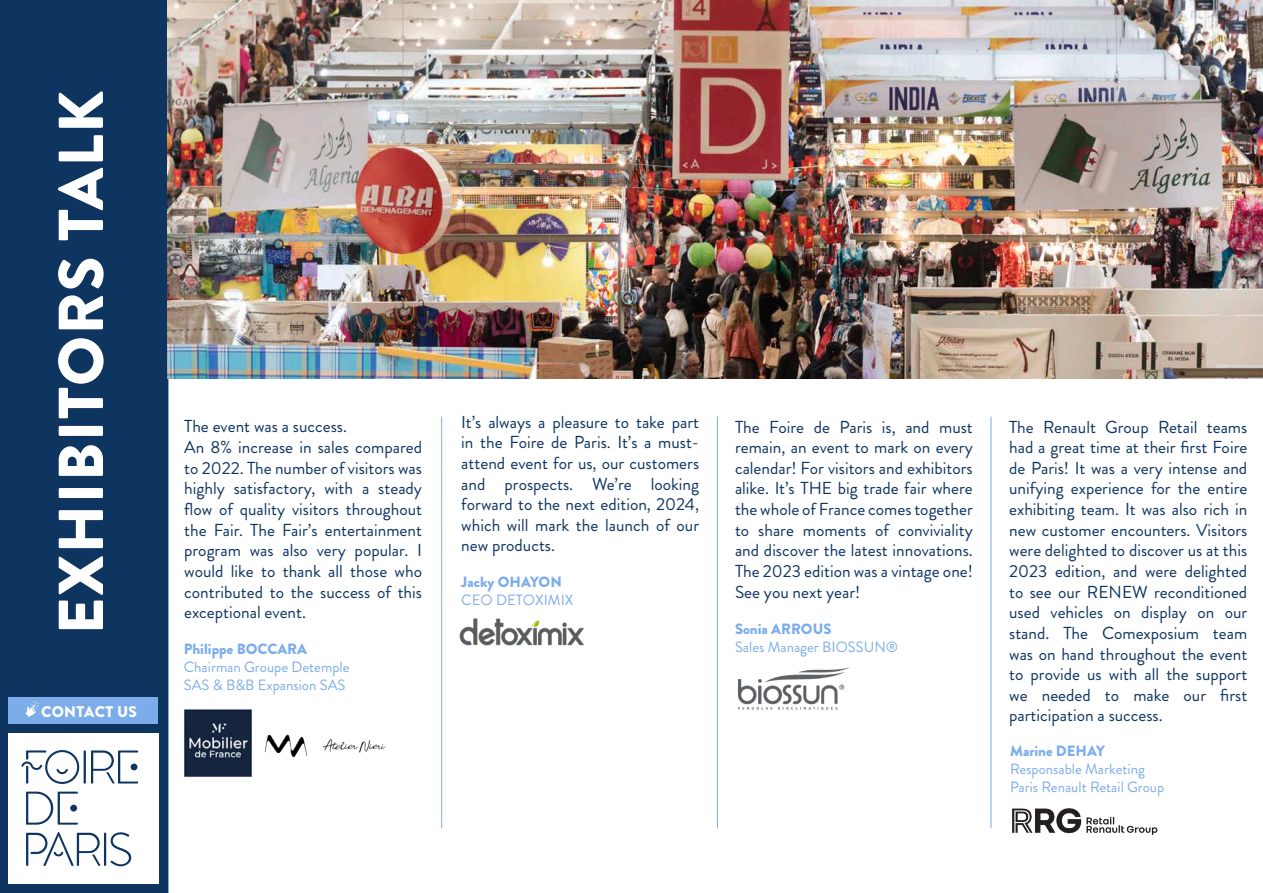
<style>
.page{position:relative;width:1263px;height:893px;background:#fff}
.page>*{position:absolute;margin:0;border:0;box-sizing:border-box;transform-origin:0 0}
.t1{font:900 63.3px "Brandon Grotesque";letter-spacing:.02em;color:#fff}
.t2{font:17.4px/20.7px "Brandon Grotesque";color:#0e3460;text-align:justify}
.t3{font:900 15.45px "Brandon Grotesque";letter-spacing:.02em;color:#fff}
.t4{font:14.85px "Brandon Grotesque";color:#7cadea}
.t5{font:900 14.85px "Brandon Grotesque";color:#7cadea}
</style>
<div class="page">
<div style="left:0;top:0;width:169px;height:893px;background:#0e3460"></div>
<hr style="left:441px;top:416px;width:1px;height:412px;background:#7cadea">
<hr style="left:717px;top:416px;width:1px;height:412px;background:#7cadea">
<hr style="left:990px;top:416px;width:1px;height:412px;background:#7cadea">
<img style="left:739px;top:668px;width:110px;height:42px">
<img style="left:990px;top:784px;width:168px;height:51px">
<img style="left:459px;top:618px;width:125px;height:28px">
<img style="left:183px;top:708px;width:70px;height:70px">
<img style="left:264px;top:734px;width:122px;height:24px">
<div style="left:9px;top:733px;width:150px;height:150px;background:#fff"></div>
<hr style="left:84px;top:750px;width:2px;height:33px;background:#0e3460">
<hr style="left:104px;top:833px;width:2px;height:33px;background:#0e3460">
<svg style="left:21px;top:750px;width:58px;height:34px"></svg>
<svg style="left:110px;top:832px;width:21px;height:34px"></svg>
<svg style="left:26px;top:792px;width:52px;height:33px"></svg>
<svg style="left:26px;top:832px;width:75px;height:34px"></svg>
<svg style="left:91px;top:750px;width:47px;height:33px"></svg>
<img style="left:168px;top:0;width:1095px;height:378px">
<div style="left:9px;top:697px;width:149px;height:26px;background:#7cadea"></div>
<svg style="left:26px;top:701px;width:13px;height:16px"></svg>
<p class="t1" style="left:36px;top:635px;width:545px;rotate:-90deg">EXHIBITORS TALK</p>
<p class="t3" style="left:41px;top:700px;width:97px">CONTACT US</p>
<p class="t2" style="left:184px;top:416px;width:164px">The event was a success.</p>
<p class="t2" style="left:184px;top:437px;width:239px">An 8% increase in sales compared to 2022. The number of visitors was highly satisfactory, with a steady flow of quality visitors throughout the Fair. The Fair’s entertainment program was also very popular. I would like to thank all those who contributed to the success of this exceptional event.</p>
<p class="t2" style="left:461px;top:412px;width:239px">It’s always a pleasure to take part in the Foire de Paris. It’s a must&shy;attend event for us, our customers and prospects. We’re looking forward to the next edition, 2024, which will mark the launch of our new products.</p>
<p class="t2" style="left:735px;top:416px;width:239px">The Foire de Paris is, and must remain, an event to mark on every calendar! For visitors and exhibitors alike. It’s THE big trade fair where the whole of France comes together to share moments of conviviality and discover the latest innovations.<br>The 2023 edition was a vintage one!<br>See you next year!</p>
<p class="t5" style="left:461px;top:571px;width:102px">Jacky OHAYON</p>
<p class="t4" style="left:461px;top:589px;width:114px">CEO DETOXIMIX</p>
<p class="t5" style="left:735px;top:618px;width:98px">Sonia ARROUS</p>
<p class="t5" style="left:184px;top:638px;width:125px">Philippe BOCCARA</p>
<p class="t4" style="left:735px;top:637px;width:165px">Sales Manager BIOSSUN®</p>
<p class="t4" style="left:184px;top:656px;width:167px">Chairman Groupe Detemple</p>
<p class="t4" style="left:184px;top:675px;width:163px">SAS &amp; B&amp;B Expansion SAS</p>
<p class="t2" style="left:1009px;top:416px;width:240px">The Renault Group Retail teams had a great time at their first Foire de Paris! It was a very intense and unifying experience for the entire exhibiting team. It was also rich in new customer encounters. Visitors were delighted to discover us at this 2023 edition, and were delighted to see our RENEW reconditioned used vehicles on display on our stand. The Comexposium team was on hand throughout the event to provide us with all the support we needed to make our first participation a success.</p>
<p class="t5" style="left:1010px;top:740px;width:96px">Marine DEHAY</p>
<p class="t4" style="left:1010px;top:759px;width:136px">Responsable Marketing</p>
<p class="t4" style="left:1010px;top:777px;width:156px">Paris Renault Retail Group</p>
</div>
